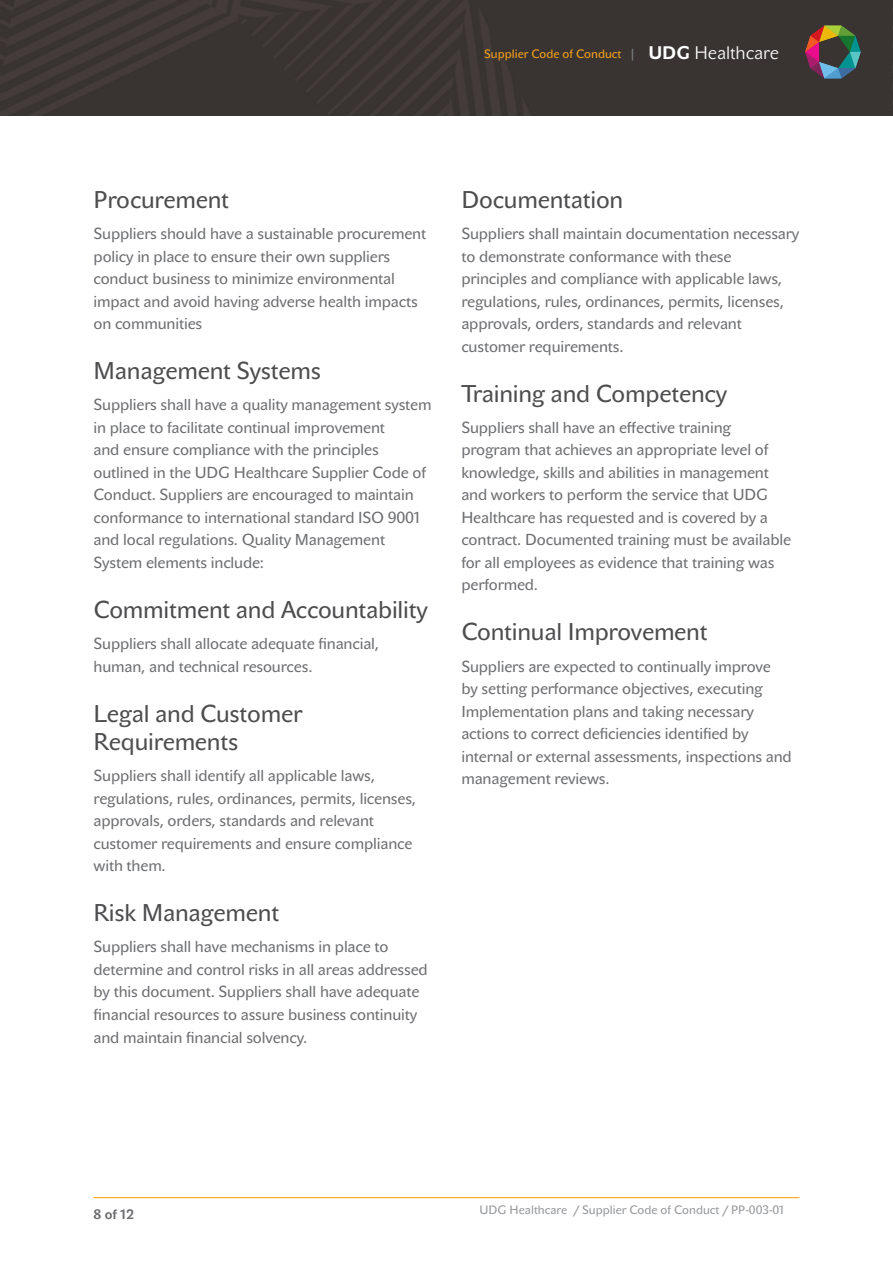
<style>
.page{position:relative;width:893px;height:1263px;background:#fff}
.page>*{position:absolute;margin:0;border:0;box-sizing:border-box;transform-origin:0 0}
.t1{font:24px/28.8px "John Sans Text Pro";letter-spacing:-.01em;color:#4d4d4f}
.t2{font:15.75px/22.5px "John Sans Text Pro";letter-spacing:-.01em;color:#6d6e71}
.t3{font:700 13.5px "John Sans Text Pro";color:#6d6e71}
.t4{font:12px "John Sans Text Pro";color:#95979a}
.t5{font:12px "John Sans Text Pro";color:#faa41a}
.s1{color:#808285}
.s2{font-weight:700;font-size:18px;color:#fff}
.s3{font-family:"John Sans Lite Pro";font-size:18px;color:#fff}
</style>
<div class="page">
<img style="left:1px;top:0;width:892px;height:115px">
<img style="left:892px;top:0;width:1px;height:104px">
<hr style="left:94px;top:1197px;width:705px;height:1px;background:#faa41a">
<svg style="left:805px;top:26px;width:56px;height:53px"></svg>
<p class="t5" style="left:484px;top:46px;width:296px">Supplier Code of Conduct <span class="s1">|</span> <span class="s2">UDG</span> <span class="s3">Healthcare</span></p>
<h1 class="t1" style="left:94px;top:186px;width:137px">Procurement</h1>
<p class="t2" style="left:94px;top:223px;width:334px">Suppliers should have a sustainable procurement policy in place to ensure their own suppliers conduct business to minimize environmental impact and avoid having adverse health impacts on communities</p>
<h1 class="t1" style="left:94px;top:357px;width:229px">Management Systems</h1>
<p class="t2" style="left:94px;top:394px;width:339px">Suppliers shall have a quality management system in place to facilitate continual improvement<br>and ensure compliance with the principles outlined in the UDG Healthcare Supplier Code of Conduct. Suppliers are encouraged to maintain conformance to international standard ISO 9001 and local regulations. Quality Management System elements include:</p>
<h1 class="t1" style="left:94px;top:596px;width:336px">Commitment and Accountability</h1>
<p class="t2" style="left:94px;top:633px;width:287px">Suppliers shall allocate adequate financial, human, and technical resources.</p>
<h1 class="t1" style="left:94px;top:699px;width:210px">Legal and Customer<br>Requirements</h1>
<p class="t2" style="left:94px;top:765px;width:324px">Suppliers shall identify all applicable laws, regulations, rules, ordinances, permits, licenses, approvals, orders, standards and relevant customer requirements and ensure compliance with them.</p>
<h1 class="t1" style="left:94px;top:899px;width:187px">Risk Management</h1>
<p class="t2" style="left:94px;top:936px;width:336px">Suppliers shall have mechanisms in place to determine and control risks in all areas addressed by this document. Suppliers shall have adequate financial resources to assure business continuity and maintain financial solvency.</p>
<h1 class="t1" style="left:461px;top:186px;width:163px">Documentation</h1>
<p class="t2" style="left:461px;top:223px;width:339px">Suppliers shall maintain documentation necessary to demonstrate conformance with these principles and compliance with applicable laws, regulations, rules, ordinances, permits, licenses, approvals, orders, standards and relevant customer requirements.</p>
<h1 class="t1" style="left:461px;top:380px;width:267px">Training and Competency</h1>
<p class="t2" style="left:461px;top:417px;width:331px">Suppliers shall have an effective training program that achieves an appropriate level of knowledge, skills and abilities in management and workers to perform the service that UDG Healthcare has requested and is covered by a contract. Documented training must be available for all employees as evidence that training was performed.</p>
<h1 class="t1" style="left:461px;top:618px;width:248px">Continual Improvement</h1>
<p class="t2" style="left:461px;top:655px;width:332px">Suppliers are expected to continually improve<br>by setting performance objectives, executing Implementation plans and taking necessary actions to correct deficiencies identified by internal or external assessments, inspections and management reviews.</p>
<p class="t3" style="left:94px;top:1206px;width:42px">8 of 12</p>
<p class="t4" style="left:479px;top:1202px;width:306px">UDG Healthcare / Supplier Code of Conduct / PP-003-01</p>
</div>
